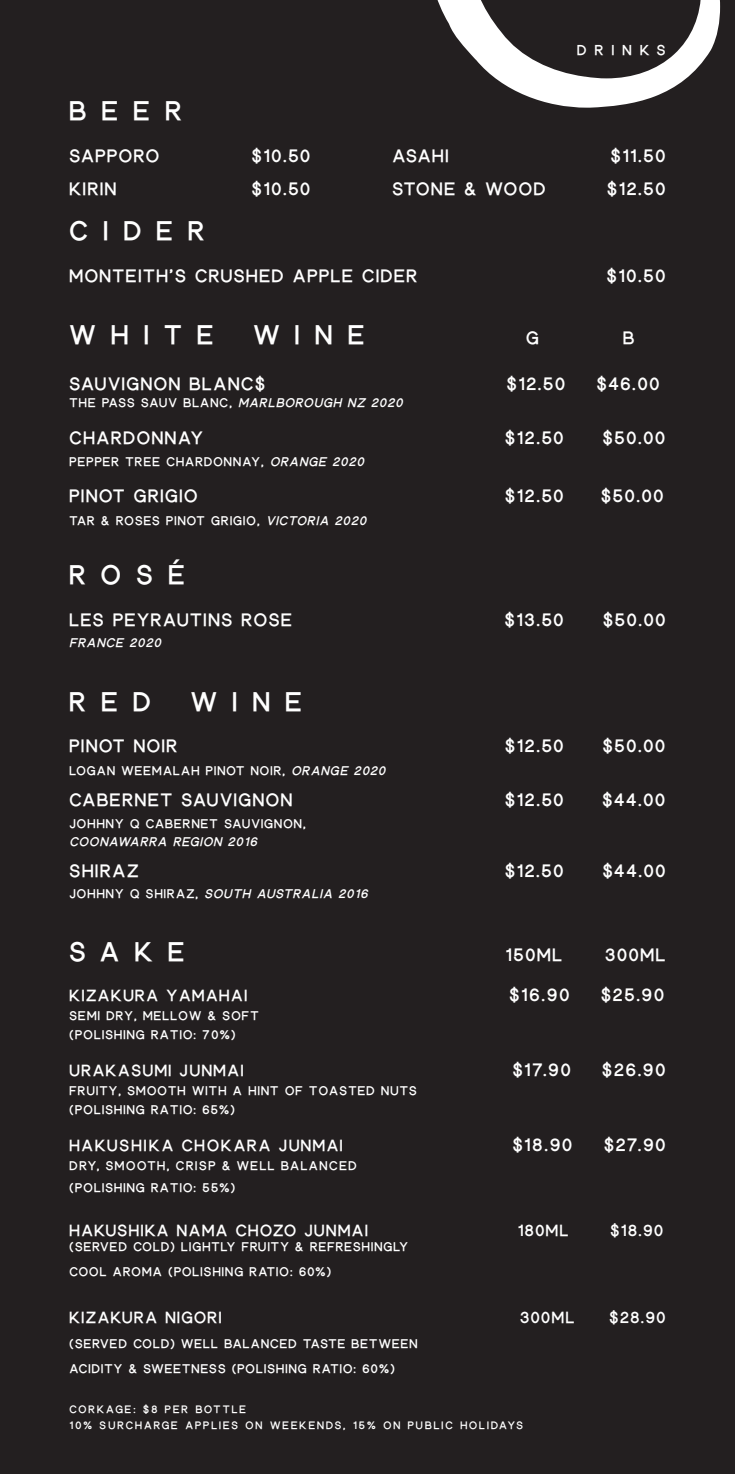
<style>
.page{position:relative;width:735px;height:1474px;background:#fff}
.page>*{position:absolute;margin:0;border:0;box-sizing:border-box;transform-origin:0 0}
.Text{font:700 26.25px "Oxford";letter-spacing:.59em;color:#fff}
.Plates_-_with_text{font:700 26.25px "Oxford";letter-spacing:.6em;color:#fff}
.Titules{font:700 26.25px "Oxford";color:#fff}
.Plates_-_with_text-2{font:700 17.5px "Oxford";letter-spacing:.1em;color:#fff}
.Text-2{font:700 17.5px "Oxford";letter-spacing:.1em;color:#fff}
.Plates_-_with_text-3{font:700 17.5px "Oxford";letter-spacing:.08em;color:#fff}
.Plates_-_with_text-4{font:700 15.75px "Oxford";letter-spacing:.1em;color:#fff}
.Plates_-_with_text-5{font:700 15.75px "Oxford";letter-spacing:.125em;color:#fff}
.Text-3{font:700 15.75px "Oxford";letter-spacing:.1em;color:#fff}
.t1{font:700 14px "Oxford";letter-spacing:.6em;color:#fff}
.Plates_-_with_text-6{font:700 12.25px "Oxford";letter-spacing:.1em;color:#fff}
.Text-4{font:700 12.25px/17.5px "Oxford";letter-spacing:.09em;color:#fff}
.Text-5{font:italic 700 12.25px "Oxford";color:#fff}
.Plates_-_with_text-7{font:700 12.25px "Oxford";letter-spacing:.13em;color:#fff}
.Plates_-_with_text-8{font:italic 700 12.25px "Oxford";color:#fff}
.t2{font:700 10.5px/16.6px "Oxford";letter-spacing:.19em;color:#fff}
.s1{font-style:italic}
.s2{font-style:normal}
</style>
<div class="page">
<div style="left:0;top:0;width:734px;height:1473px;background:#231f20"></div>
<svg style="left:437px;top:0;width:282px;height:108px"></svg>
<p class="t1" style="left:577px;top:40px;width:90px">DRINKS</p>
<p class="Titules" style="left:69px;top:92px;width:113px">BEER</p>
<p class="Plates_-_with_text-3" style="left:69px;top:143px;width:91px">SAPPORO</p>
<p class="Plates_-_with_text-2" style="left:252px;top:143px;width:60px">$10.50</p>
<p class="Plates_-_with_text-2" style="left:392px;top:143px;width:57px">ASAHI</p>
<p class="Plates_-_with_text-2" style="left:610px;top:143px;width:56px">$11.50</p>
<p class="Plates_-_with_text-2" style="left:69px;top:176px;width:48px">KIRIN</p>
<p class="Plates_-_with_text-2" style="left:252px;top:176px;width:60px">$10.50</p>
<p class="Plates_-_with_text-2" style="left:392px;top:176px;width:154px">STONE &amp; WOOD</p>
<p class="Plates_-_with_text-2" style="left:607px;top:176px;width:60px">$12.50</p>
<p class="Text" style="left:69px;top:212px;width:136px">CIDER</p>
<p class="Plates_-_with_text-2" style="left:69px;top:263px;width:349px">MONTEITH’S CRUSHED APPLE CIDER</p>
<p class="Plates_-_with_text-2" style="left:606px;top:263px;width:60px">$10.50</p>
<p class="Text" style="left:69px;top:316px;width:145px">WHITE</p>
<p class="Text" style="left:253px;top:316px;width:112px">WINE</p>
<p class="Plates_-_with_text-2" style="left:526px;top:325px;width:14px">G</p>
<p class="Plates_-_with_text-2" style="left:622px;top:325px;width:13px">B</p>
<p class="Plates_-_with_text-2" style="left:69px;top:371px;width:197px">SAUVIGNON BLANC$</p>
<p class="Plates_-_with_text-2" style="left:506px;top:371px;width:60px">$12.50</p>
<p class="Plates_-_with_text-2" style="left:596px;top:371px;width:64px">$46.00</p>
<p class="Text-4" style="left:69px;top:393px;width:338px">T H E PA S S S A U V B L A N C , <span class="s1">MARLBOROUGH NZ 2020</span></p>
<p class="Text-2" style="left:69px;top:425px;width:135px">CHARDONNAY</p>
<p class="Text-2" style="left:505px;top:425px;width:60px">$12.50</p>
<p class="Text-2" style="left:602px;top:425px;width:64px">$50.00</p>
<p class="Text-4" style="left:69px;top:452px;width:299px">PEPPER TREE CHARDONNAY, <span class="s1">ORANGE 2020</span></p>
<p class="Text-2" style="left:69px;top:484px;width:129px">PINOT GRIGIO</p>
<p class="Text-2" style="left:505px;top:484px;width:60px">$12.50</p>
<p class="Text-2" style="left:601px;top:484px;width:64px">$50.00</p>
<p class="Text-4" style="left:69px;top:511px;width:301px">TAR &amp; ROSES PINOT GRIGIO, <span class="s1">VICTORIA 2020</span></p>
<p class="Text" style="left:69px;top:556px;width:116px">ROSÉ</p>
<p class="Plates_-_with_text-2" style="left:69px;top:607px;width:224px">LES PEYRAUTINS ROSE</p>
<p class="Plates_-_with_text-2" style="left:504px;top:607px;width:60px">$13.50</p>
<p class="Plates_-_with_text-2" style="left:603px;top:607px;width:64px">$50.00</p>
<p class="Plates_-_with_text-8" style="left:69px;top:633px;width:96px">FRANCE 2020</p>
<p class="Plates_-_with_text" style="left:69px;top:682px;width:83px">RED</p>
<p class="Plates_-_with_text" style="left:191px;top:682px;width:112px">WINE</p>
<p class="Plates_-_with_text-2" style="left:69px;top:733px;width:109px">PINOT NOIR</p>
<p class="Plates_-_with_text-2" style="left:505px;top:733px;width:60px">$12.50</p>
<p class="Plates_-_with_text-2" style="left:602px;top:733px;width:64px">$50.00</p>
<p class="Text-4" style="left:69px;top:761px;width:320px">LOGAN WEEMALAH PINOT NOIR, <span class="s1">ORANGE 2020</span></p>
<p class="Plates_-_with_text-2" style="left:69px;top:787px;width:224px">CABERNET SAUVIGNON</p>
<p class="Plates_-_with_text-2" style="left:505px;top:787px;width:60px">$12.50</p>
<p class="Plates_-_with_text-2" style="left:602px;top:787px;width:64px">$44.00</p>
<p class="Text-4" style="left:69px;top:814px;width:237px">JOHHNY Q CABERNET SAUVIGNON,<br><span class="s1">COONAWARRA REGION 2016</span></p>
<p class="Text-2" style="left:69px;top:858px;width:71px">SHIRAZ</p>
<p class="Text-2" style="left:505px;top:858px;width:60px">$12.50</p>
<p class="Text-2" style="left:602px;top:858px;width:64px">$44.00</p>
<p class="Text-5" style="left:69px;top:885px;width:303px"><span class="s2">J O H H N Y Q S H I R A Z ,</span> SOUTH AUSTRALIA 2016</p>
<p class="Text" style="left:69px;top:933px;width:116px">SAKE</p>
<p class="Text-2" style="left:505px;top:942px;width:58px">150ML</p>
<p class="Text-2" style="left:605px;top:942px;width:62px">300ML</p>
<p class="Text-3" style="left:69px;top:984px;width:179px">KIZAKURA YAMAHAI</p>
<p class="Text-2" style="left:509px;top:982px;width:61px">$16.90</p>
<p class="Text-2" style="left:600px;top:982px;width:64px">$25.90</p>
<p class="Plates_-_with_text-6" style="left:69px;top:1007px;width:190px">SEMI DRY, MELLOW &amp; SOFT</p>
<p class="Plates_-_with_text-6" style="left:69px;top:1025px;width:167px">(POLISHING RATIO: 70%)</p>
<p class="Plates_-_with_text-4" style="left:69px;top:1059px;width:175px">URAKASUMI JUNMAI</p>
<p class="Plates_-_with_text-2" style="left:512px;top:1057px;width:59px">$17.90</p>
<p class="Plates_-_with_text-2" style="left:602px;top:1057px;width:65px">$26.90</p>
<p class="Plates_-_with_text-6" style="left:69px;top:1081px;width:348px">FRUITY, SMOOTH WITH A HINT OF TOASTED NUTS</p>
<p class="Plates_-_with_text-6" style="left:69px;top:1100px;width:167px">(POLISHING RATIO: 65%)</p>
<p class="Plates_-_with_text-5" style="left:69px;top:1134px;width:274px">HAKUSHIKA CHOKARA JUNMAI</p>
<p class="Plates_-_with_text-2" style="left:512px;top:1132px;width:61px">$18.90</p>
<p class="Plates_-_with_text-2" style="left:603px;top:1132px;width:63px">$27.90</p>
<p class="Plates_-_with_text-7" style="left:69px;top:1156px;width:288px">DRY, SMOOTH, CRISP &amp; WELL BALANCED</p>
<p class="Plates_-_with_text-6" style="left:69px;top:1178px;width:167px">(POLISHING RATIO: 55%)</p>
<p class="Plates_-_with_text-4" style="left:69px;top:1219px;width:299px">HAKUSHIKA NAMA CHOZO JUNMAI</p>
<p class="Plates_-_with_text-4" style="left:517px;top:1219px;width:52px">180ML</p>
<p class="Plates_-_with_text-4" style="left:610px;top:1219px;width:54px">$18.90</p>
<p class="Plates_-_with_text-6" style="left:69px;top:1237px;width:339px">(SERVED COLD) LIGHTLY FRUITY &amp; REFRESHINGLY</p>
<p class="Plates_-_with_text-6" style="left:69px;top:1262px;width:263px">COOL AROMA (POLISHING RATIO: 60%)</p>
<p class="Plates_-_with_text-4" style="left:69px;top:1306px;width:153px">KIZAKURA NIGORI</p>
<p class="Plates_-_with_text-4" style="left:519px;top:1306px;width:56px">300ML</p>
<p class="Plates_-_with_text-4" style="left:609px;top:1306px;width:57px">$28.90</p>
<p class="Plates_-_with_text-6" style="left:69px;top:1334px;width:349px">(SERVED COLD) WELL BALANCED TASTE BETWEEN</p>
<p class="Plates_-_with_text-6" style="left:69px;top:1359px;width:326px">ACIDITY &amp; SWEETNESS (POLISHING RATIO: 60%)</p>
<p class="t2" style="left:69px;top:1400px;width:454px">CORKAGE: $8 PER BOTTLE<br>10% SURCHARGE APPLIES ON WEEKENDS, 15% ON PUBLIC HOLIDAYS</p>
</div>
